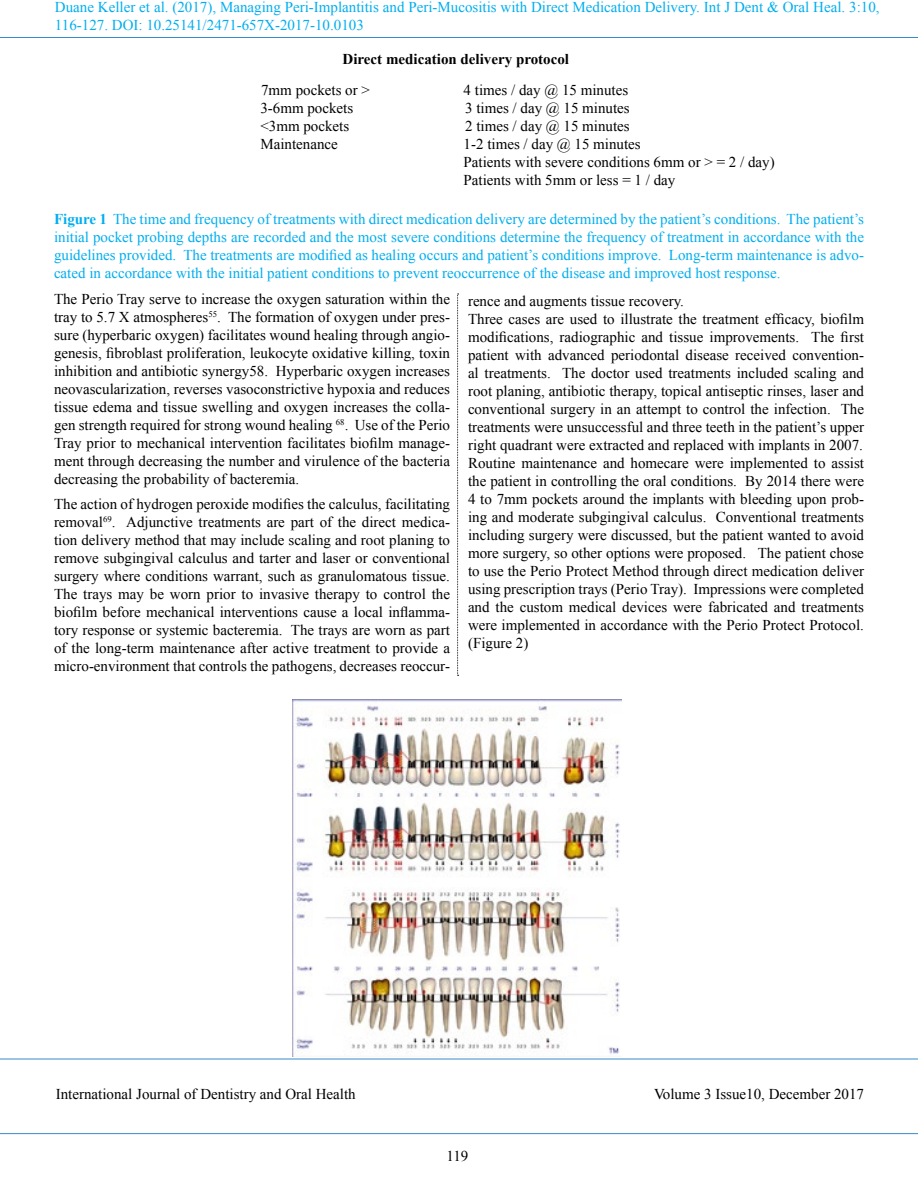
<style>
.page{position:relative;width:918px;height:1188px;background:#fff}
.page>*{position:absolute;margin:0;border:0;box-sizing:border-box;transform-origin:0 0}
.t1{font:15px/18px "Times New Roman";color:#000;text-align:justify}
.t2{font:15px/18px "Times New Roman";color:#00aeef}
.t3{font:700 15px "Times New Roman";color:#000}
.s1{font-weight:700}
</style>
<div class="page">
<hr style="left:0;top:37px;width:918px;height:1px;background:#378bca">
<hr style="left:0;top:1059px;width:918px;height:1px;background:#378bca">
<hr style="left:0;top:1133px;width:918px;height:1px;background:#378bca">
<img style="left:293px;top:700px;width:329px;height:357px">
<svg style="left:457px;top:294px;width:2px;height:382px"></svg>
<p class="t2" style="left:55px;top:-3px;width:826px">Duane Keller et al. (2017), Managing Peri-Implantitis and Peri-Mucositis with Direct Medication Delivery. Int J Dent &amp; Oral Heal. 3:10,<br>116-127. DOI: 10.25141/2471-657X-2017-10.0103</p>
<p class="t3" style="left:343px;top:49px;width:228px">Direct medication delivery protocol</p>
<p class="t1" style="left:261px;top:80px;width:110px">7mm pockets or &gt;</p>
<p class="t1" style="left:464px;top:80px;width:166px">4 times / day @ 15 minutes</p>
<p class="t1" style="left:260px;top:98px;width:94px">3-6mm pockets</p>
<p class="t1" style="left:465px;top:98px;width:166px">3 times / day @ 15 minutes</p>
<p class="t1" style="left:260px;top:116px;width:90px">&lt;3mm pockets</p>
<p class="t1" style="left:465px;top:116px;width:166px">2 times / day @ 15 minutes</p>
<p class="t1" style="left:260px;top:134px;width:79px">Maintenance</p>
<p class="t1" style="left:464px;top:134px;width:313px;text-align:left">1-2 times / day @ 15 minutes<br>Patients with severe conditions 6mm or &gt; = 2 / day)<br>Patients with 5mm or less = 1 / day</p>
<p class="t2" style="left:54px;top:210px;width:812px;text-align:justify"><span class="s1">Figure 1</span> The time and frequency of treatments with direct medication delivery are determined by the patient’s conditions. The patient’s initial pocket probing depths are recorded and the most severe conditions determine the frequency of treatment in accordance with the guidelines provided. The treatments are modified as healing occurs and patient’s conditions improve. Long-term maintenance is advo&shy;cated in accordance with the initial patient conditions to prevent reoccurrence of the disease and improved host response.</p>
<p class="t1" style="left:54px;top:290px;width:398px">The Perio Tray serve to increase the oxygen saturation within the tray to 5.7 X atmospheres<sup>55</sup>. The formation of oxygen under pres&shy;sure (hyperbaric oxygen) facilitates wound healing through angio&shy;genesis, fibroblast proliferation, leukocyte oxidative killing, toxin inhibition and antibiotic synergy58. Hyperbaric oxygen increases neovascularization, reverses vasoconstrictive hypoxia and reduces tissue edema and tissue swelling and oxygen increases the colla&shy;gen strength required for strong wound healing <sup>68</sup>. Use of the Perio Tray prior to mechanical intervention facilitates biofilm manage&shy;ment through decreasing the number and virulence of the bacteria decreasing the probability of bacteremia.</p>
<p class="t1" style="left:54px;top:494px;width:398px">The action of hydrogen peroxide modifies the calculus, facilitating removal<sup>69</sup>. Adjunctive treatments are part of the direct medica&shy;tion delivery method that may include scaling and root planing to remove subgingival calculus and tarter and laser or conventional surgery where conditions warrant, such as granulomatous tissue.<br>The trays may be worn prior to invasive therapy to control the biofilm before mechanical interventions cause a local inflamma&shy;tory response or systemic bacteremia. The trays are worn as part of the long-term maintenance after active treatment to provide a micro-environment that controls the pathogens, decreases reoccur-</p>
<p class="t1" style="left:468px;top:292px;width:398px;text-align:left">rence and augments tissue recovery.<br>Three cases are used to illustrate the treatment efficacy, biofilm modifications, radiographic and tissue improvements. The first patient with advanced periodontal disease received convention&shy;al treatments. The doctor used treatments included scaling and root planing, antibiotic therapy, topical antiseptic rinses, laser and conventional surgery in an attempt to control the infection. The treatments were unsuccessful and three teeth in the patient’s upper right quadrant were extracted and replaced with implants in 2007.<br>Routine maintenance and homecare were implemented to assist the patient in controlling the oral conditions. By 2014 there were 4 to 7mm pockets around the implants with bleeding upon prob&shy;ing and moderate subgingival calculus. Conventional treatments including surgery were discussed, but the patient wanted to avoid more surgery, so other options were proposed. The patient chose to use the Perio Protect Method through direct medication deliver using prescription trays (Perio Tray). Impressions were completed and the custom medical devices were fabricated and treatments were implemented in accordance with the Perio Protect Protocol. (Figure 2)</p>
<p class="t1" style="left:56px;top:1085px;width:301px">International Journal of Dentistry and Oral Health</p>
<p class="t1" style="left:654px;top:1085px;width:212px">Volume 3 Issue10, December 2017</p>
<p class="t1" style="left:446px;top:1146px;width:23px">119</p>
</div>
